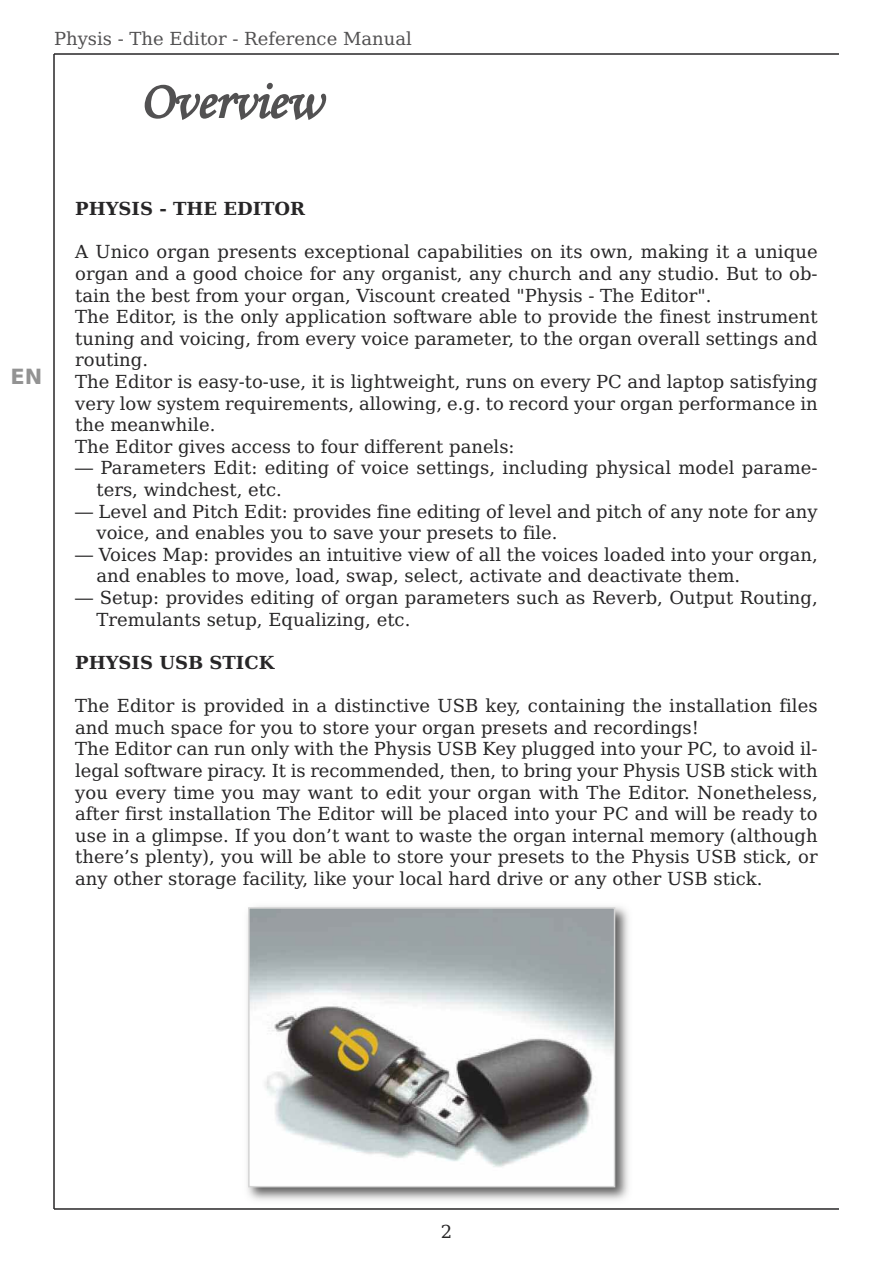
<style>
.page{position:relative;width:893px;height:1263px;background:#fff}
.page>*{position:absolute;margin:0;border:0;box-sizing:border-box;transform-origin:0 0}
.t1{font:54px "Monotype Corsiva";color:#525152}
.t2{font:700 21px "Bitstream Vera Sans";color:#939393}
.t3{font:18px/21.6px "Bitstream Vera Serif";color:#272627}
.t4{font:18px "Bitstream Vera Serif";color:#525152}
.t5{font:700 18px "Bitstream Vera Serif";color:#272627}
</style>
<div class="page">
<hr style="left:54px;top:53px;width:785px;height:2px;background:#272627">
<hr style="left:54px;top:1208px;width:785px;height:2px;background:#272627">
<hr style="left:53px;top:54px;width:2px;height:1155px;background:#272627">
<img style="left:247px;top:906px;width:382px;height:294px">
<img style="left:251px;top:910px;width:361px;height:274px">
<div style="left:248px;top:907px;width:367px;height:280px;border:2px solid #d4d4d4"></div>
<p class="t4" style="left:54px;top:28px;width:359px">Physis - The Editor - Reference Manual</p>
<h1 class="t1" style="left:140px;top:67px;width:184px">Overview</h1>
<p class="t2" style="left:10px;top:364px;width:33px">EN</p>
<p class="t5" style="left:75px;top:198px;width:231px">PHYSIS - THE EDITOR</p>
<p class="t3" style="left:75px;top:241px;width:744px">A Unico organ presents exceptional capabilities on its own, making it a unique organ and a good choice for any organist, any church and any studio. But to ob&shy;tain the best from your organ, Viscount created "Physis - The Editor".<br>The Editor, is the only application software able to provide the finest instrument tuning and voicing, from every voice parameter, to the organ overall settings and routing.<br>The Editor is easy-to-use, it is lightweight, runs on every PC and laptop satisfying very low system requirements, allowing, e.g. to record your organ performance in the meanwhile.<br>The Editor gives access to four different panels:</p>
<p class="t3" style="left:97px;top:457px;width:723px;text-indent:-21px">— Parameters Edit: editing of voice settings, including physical model parame&shy;ters, windchest, etc.</p>
<p class="t3" style="left:97px;top:501px;width:723px;text-indent:-21px">— Level and Pitch Edit: provides fine editing of level and pitch of any note for any voice, and enables you to save your presets to file.</p>
<p class="t3" style="left:97px;top:544px;width:723px;text-indent:-21px">— Voices Map: provides an intuitive view of all the voices loaded into your organ, and enables to move, load, swap, select, activate and deactivate them.</p>
<p class="t3" style="left:97px;top:587px;width:723px;text-indent:-21px">— Setup: provides editing of organ parameters such as Reverb, Output Routing,<br>Tremulants setup, Equalizing, etc.</p>
<p class="t5" style="left:75px;top:652px;width:201px">PHYSIS USB STICK</p>
<p class="t3" style="left:75px;top:695px;width:744px">The Editor is provided in a distinctive USB key, containing the installation files and much space for you to store your organ presets and recordings!<br>The Editor can run only with the Physis USB Key plugged into your PC, to avoid il&shy;legal software piracy. It is recommended, then, to bring your Physis USB stick with you every time you may want to edit your organ with The Editor. Nonetheless, after first installation The Editor will be placed into your PC and will be ready to use in a glimpse. If you don’t want to waste the organ internal memory (although there’s plenty), you will be able to store your presets to the Physis USB stick, or any other storage facility, like your local hard drive or any other USB stick.</p>
<p class="t3" style="left:441px;top:1221px;width:13px">2</p>
</div>
